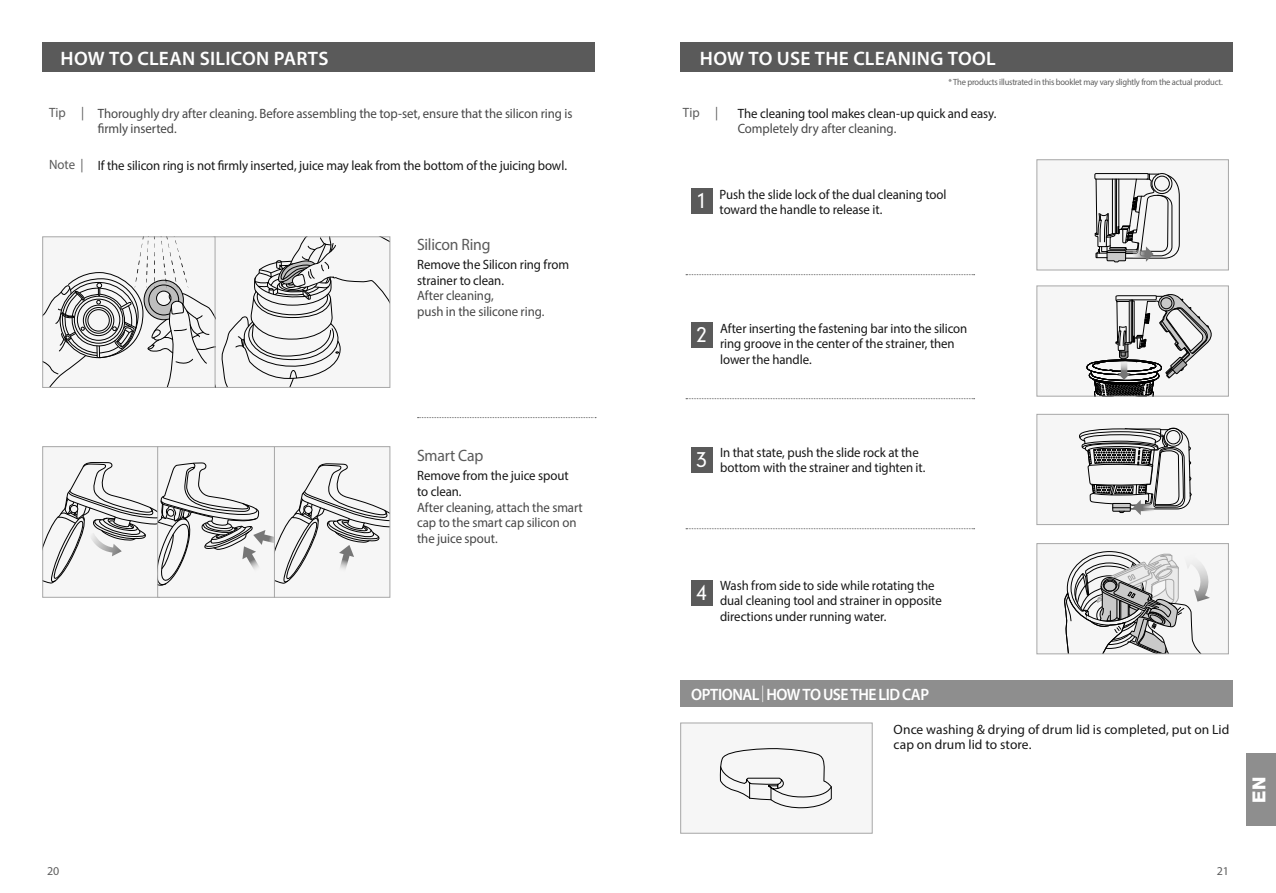
<style>
.page{position:relative;width:1276px;height:893px;background:#fff}
.page>*{position:absolute;margin:0;border:0;box-sizing:border-box;transform-origin:0 0}
.t1{font:300 20.25px "DIN Neuzeit Grotesk Std";color:#fff}
.t2{font:600 19.5px "Myriad Pro";letter-spacing:.015em;color:#fff}
.t3{font:800 18px "Helvetica Neue LT Std";color:#fff}
.t4{font:600 16.5px "Myriad Pro";letter-spacing:-.03em;color:#fff;scale:.95 1}
.t5{font:16.5px "Myriad Pro";letter-spacing:-.015em;color:#5a5a5a;scale:.95 1}
.t6{font:13.5px/15.6px "Myriad Pro";letter-spacing:-.005em;color:#171717;scale:.95 1}
.t7{font:13.5px/15.6px "Myriad Pro";letter-spacing:-.005em;color:#464646;scale:.95 1}
.t8{font:13.5px/14.9px "Myriad Pro";letter-spacing:-.005em;color:#171717}
.t9{font:13.5px "Myriad Pro";letter-spacing:-.005em;color:#5a5a5a;scale:.95 1}
.t10{font:12px "Myriad Pro";color:#5e5e5e}
.t11{font:9px "Myriad Pro";letter-spacing:-.025em;color:#5e5e5e;scale:.95 1}
.s1{font-weight:300}
</style>
<div class="page">
<div style="left:1246px;top:753px;width:30px;height:72px;background:#8e8e8e"></div>
<div style="left:43px;top:43px;width:552px;height:29px;background:#5a5a5a"></div>
<svg style="left:686px;top:274px;width:288px;height:1px"></svg>
<svg style="left:686px;top:398px;width:288px;height:1px"></svg>
<svg style="left:686px;top:528px;width:288px;height:1px"></svg>
<div style="left:680px;top:43px;width:553px;height:29px;background:#5a5a5a"></div>
<div style="left:691px;top:188px;width:21px;height:26px;background:#5a5a5a"></div>
<div style="left:691px;top:323px;width:21px;height:25px;background:#5a5a5a"></div>
<div style="left:691px;top:447px;width:21px;height:26px;background:#5a5a5a"></div>
<div style="left:691px;top:581px;width:21px;height:25px;background:#5a5a5a"></div>
<div style="left:680px;top:723px;width:192px;height:110px;background:#f6f6f6"></div>
<svg style="left:720px;top:748px;width:112px;height:60px"></svg>
<div style="left:680px;top:723px;width:192px;height:110px;border:1px solid #a7a7a7"></div>
<div style="left:680px;top:681px;width:553px;height:26px;background:#8e8e8e"></div>
<div style="left:1037px;top:160px;width:191px;height:110px;background:#f6f6f6"></div>
<svg style="left:1094px;top:173px;width:85px;height:89px"></svg>
<div style="left:1036px;top:160px;width:192px;height:110px;border:1px solid #a7a7a7"></div>
<div style="left:1037px;top:286px;width:191px;height:110px;background:#f6f6f6"></div>
<svg style="left:1086px;top:294px;width:129px;height:103px"></svg>
<div style="left:1036px;top:286px;width:192px;height:110px;border:1px solid #a7a7a7"></div>
<div style="left:1037px;top:414px;width:191px;height:111px;background:#f6f6f6"></div>
<svg style="left:1079px;top:428px;width:113px;height:87px"></svg>
<div style="left:1036px;top:414px;width:192px;height:111px;border:1px solid #a7a7a7"></div>
<div style="left:1037px;top:544px;width:191px;height:110px;background:#f6f6f6"></div>
<svg style="left:1064px;top:551px;width:146px;height:101px"></svg>
<div style="left:1036px;top:543px;width:192px;height:111px;border:1px solid #a7a7a7"></div>
<svg style="left:417px;top:417px;width:179px;height:1px"></svg>
<svg style="left:45px;top:237px;width:345px;height:150px"></svg>
<div style="left:43px;top:237px;width:172px;height:151px;border:1px solid #a7a7a7"></div>
<div style="left:43px;top:447px;width:116px;height:150px;background:#f6f6f6"></div>
<div style="left:43px;top:446px;width:117px;height:151px;border:1px solid #a7a7a7"></div>
<div style="left:158px;top:447px;width:116px;height:150px;background:#f6f6f6"></div>
<div style="left:157px;top:446px;width:118px;height:151px;border:1px solid #a7a7a7"></div>
<div style="left:274px;top:447px;width:116px;height:150px;background:#f6f6f6"></div>
<svg style="left:43px;top:462px;width:345px;height:126px"></svg>
<div style="left:274px;top:446px;width:116px;height:151px;border:1px solid #a7a7a7"></div>
<h2 class="t2" style="left:61px;top:46px;width:270px">HOW TO CLEAN SILICON PARTS</h2>
<h2 class="t2" style="left:700px;top:46px;width:297px">HOW TO USE THE CLEANING TOOL</h2>
<p class="t9" style="left:49px;top:104px;width:39px">Tip |</p>
<p class="t9" style="left:49px;top:156px;width:38px">Note |</p>
<p class="t7" style="left:98px;top:105px;width:501px">Thoroughly dry after cleaning. Before assembling the top-set, ensure that the silicon ring is firmly inserted.</p>
<p class="t6" style="left:98px;top:157px;width:495px">If the silicon ring is not firmly inserted, juice may leak from the bottom of the juicing bowl.</p>
<p class="t5" style="left:417px;top:234px;width:79px">Silicon Ring</p>
<p class="t6" style="left:417px;top:257px;width:161px">Remove the Silicon ring from strainer to clean.</p>
<p class="t7" style="left:417px;top:288px;width:136px">After cleaning,<br>push in the silicone ring.</p>
<p class="t9" style="left:683px;top:104px;width:39px">Tip |</p>
<p class="t11" style="left:948px;top:77px;width:290px">* The products illustrated in this booklet may vary slightly from the actual product.</p>
<p class="t6" style="left:738px;top:105px;width:274px">The cleaning tool makes clean-up quick and easy.</p>
<p class="t7" style="left:738px;top:121px;width:168px">Completely dry after cleaning.</p>
<h1 class="t1" style="left:697px;top:188px;width:10px">1</h1>
<p class="t6" style="left:719px;top:186px;width:240px">Push the slide lock of the dual cleaning tool toward the handle to release it.</p>
<h1 class="t1" style="left:696px;top:322px;width:12px">2</h1>
<p class="t6" style="left:720px;top:320px;width:262px">After inserting the fastening bar into the silicon ring groove in the center of the strainer, then lower the handle.</p>
<p class="t5" style="left:417px;top:445px;width:71px">Smart Cap</p>
<p class="t6" style="left:417px;top:468px;width:161px">Remove from the juice spout to clean.</p>
<p class="t7" style="left:417px;top:499px;width:176px">After cleaning, attach the smart cap to the smart cap silicon on the juice spout.</p>
<h1 class="t1" style="left:696px;top:447px;width:12px">3</h1>
<p class="t6" style="left:720px;top:444px;width:218px">In that state, push the slide rock at the bottom with the strainer and tighten it.</p>
<h1 class="t1" style="left:696px;top:580px;width:12px">4</h1>
<p class="t6" style="left:720px;top:577px;width:235px">Wash from side to side while rotating the dual cleaning tool and strainer in opposite directions under running water.</p>
<p class="t4" style="left:691px;top:683px;width:252px">OPTIONAL<span class="s1">|</span> HOW TO USE THE LID CAP</p>
<p class="t8" style="left:893px;top:722px;width:337px">Once washing &amp; drying of drum lid is completed, put on Lid cap on drum lid to store.</p>
<h3 class="t3" style="left:1248px;top:802px;width:28px;rotate:-90deg">EN</h3>
<p class="t10" style="left:47px;top:864px;width:14px">20</p>
<p class="t10" style="left:1216px;top:864px;width:14px">21</p>
</div>
